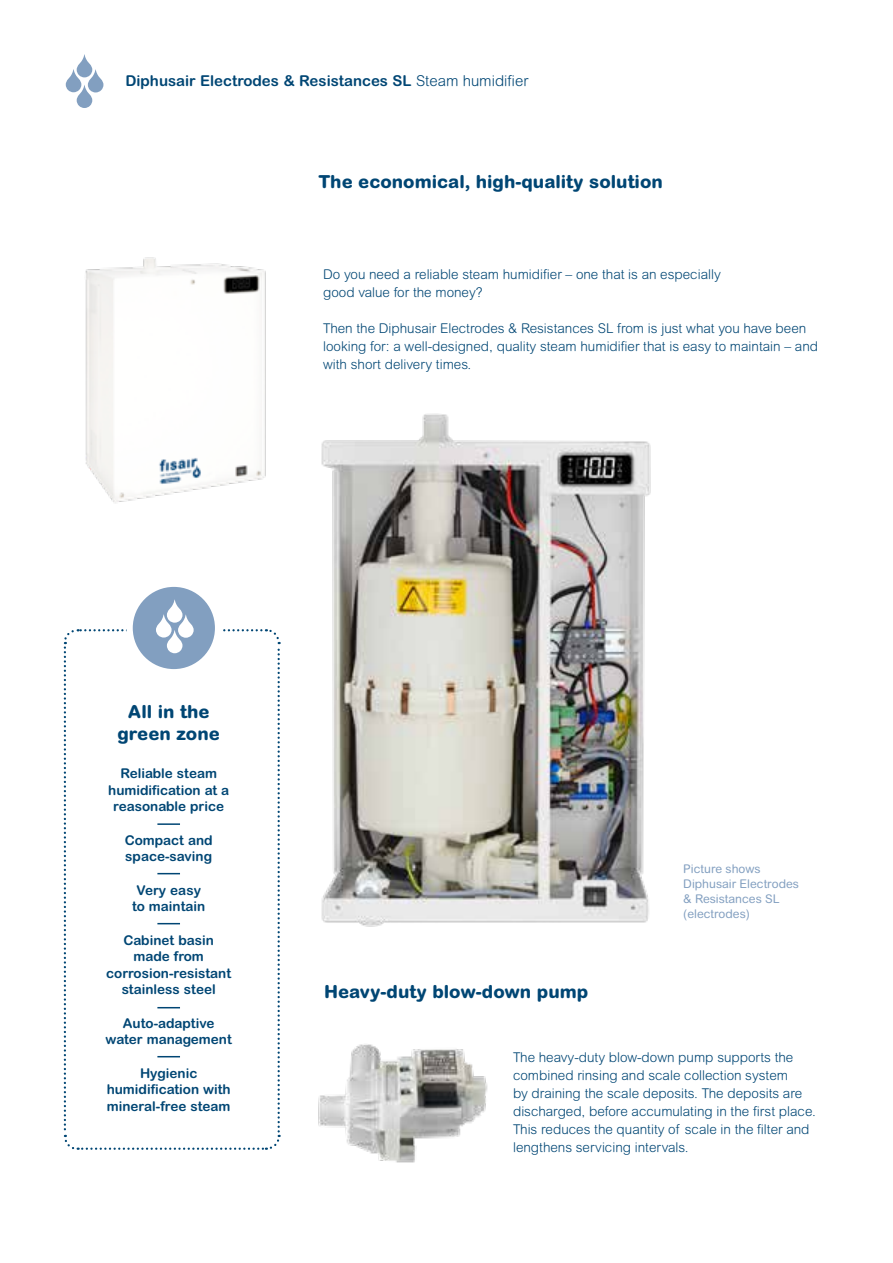
<style>
.page{position:relative;width:893px;height:1263px;background:#fff}
.page>*{position:absolute;margin:0;border:0;box-sizing:border-box;transform-origin:0 0}
.t1{font:800 18px/21.6px "Arial Rounded MT";color:#004674;text-align:center}
.t2{font:700 15px "Arial Rounded MT";color:#004674}
.t3{font:300 13.5px/18px "Arial Rounded MT";color:#004674}
.t4{font:700 13.5px/16.5px "Arial Rounded MT";color:#004674;text-align:center}
.t5{font:12px/15px "Arial Rounded MT";color:#829fc0}
.s1{font-weight:300}
</style>
<div class="page">
<svg style="left:66px;top:54px;width:37px;height:54px"></svg>
<img style="left:318px;top:1044px;width:170px;height:119px">
<div style="left:133px;top:587px;width:82px;height:82px;background:#829fc0;border-radius:50%"></div>
<svg style="left:63px;top:599px;width:218px;height:551px"></svg>
<img style="left:271px;top:413px;width:380px;height:580px">
<img style="left:85px;top:257px;width:214px;height:277px">
<p class="t2" style="left:125px;top:72px;width:404px">Diphusair Electrodes &amp; Resistances SL <span class="s1">Steam humidifier</span></p>
<h1 class="t1" style="left:319px;top:171px;width:346px">The economical, high-quality solution</h1>
<p class="t3" style="left:323px;top:265px;width:399px">Do you need a reliable steam humidifier – one that is an especially good value for the money?</p>
<p class="t3" style="left:323px;top:319px;width:496px">Then the Diphusair Electrodes &amp; Resistances SL from is just what you have been looking for: a well-designed, quality steam humidifier that is easy to maintain – and with short delivery times.</p>
<h1 class="t1" style="left:117px;top:701px;width:104px">All in the green zone</h1>
<p class="t4" style="left:108px;top:765px;width:122px">Reliable steam humidification at a reasonable price</p>
<p class="t4" style="left:125px;top:831px;width:89px;text-align:left">Compact and space-saving</p>
<p class="t4" style="left:132px;top:881px;width:75px">Very easy to maintain</p>
<p class="t4" style="left:106px;top:931px;width:126px">Cabinet basin made from corrosion-resistant stainless steel</p>
<p class="t4" style="left:106px;top:1014px;width:128px">Auto-adaptive water management</p>
<p class="t4" style="left:107px;top:1064px;width:126px">Hygienic humidification with mineral-free steam</p>
<h1 class="t1" style="left:324px;top:981px;width:266px">Heavy-duty blow-down pump</h1>
<p class="t5" style="left:683px;top:862px;width:117px">Picture shows<br>Diphusair Electrodes &amp; Resistances SL (electrodes)</p>
<p class="t3" style="left:513px;top:1048px;width:304px">The heavy-duty blow-down pump supports the combined rinsing and scale collection system<br>by draining the scale deposits. The deposits are discharged, before accumulating in the first place.<br>This reduces the quantity of scale in the filter and lengthens servicing intervals.</p>
</div>
